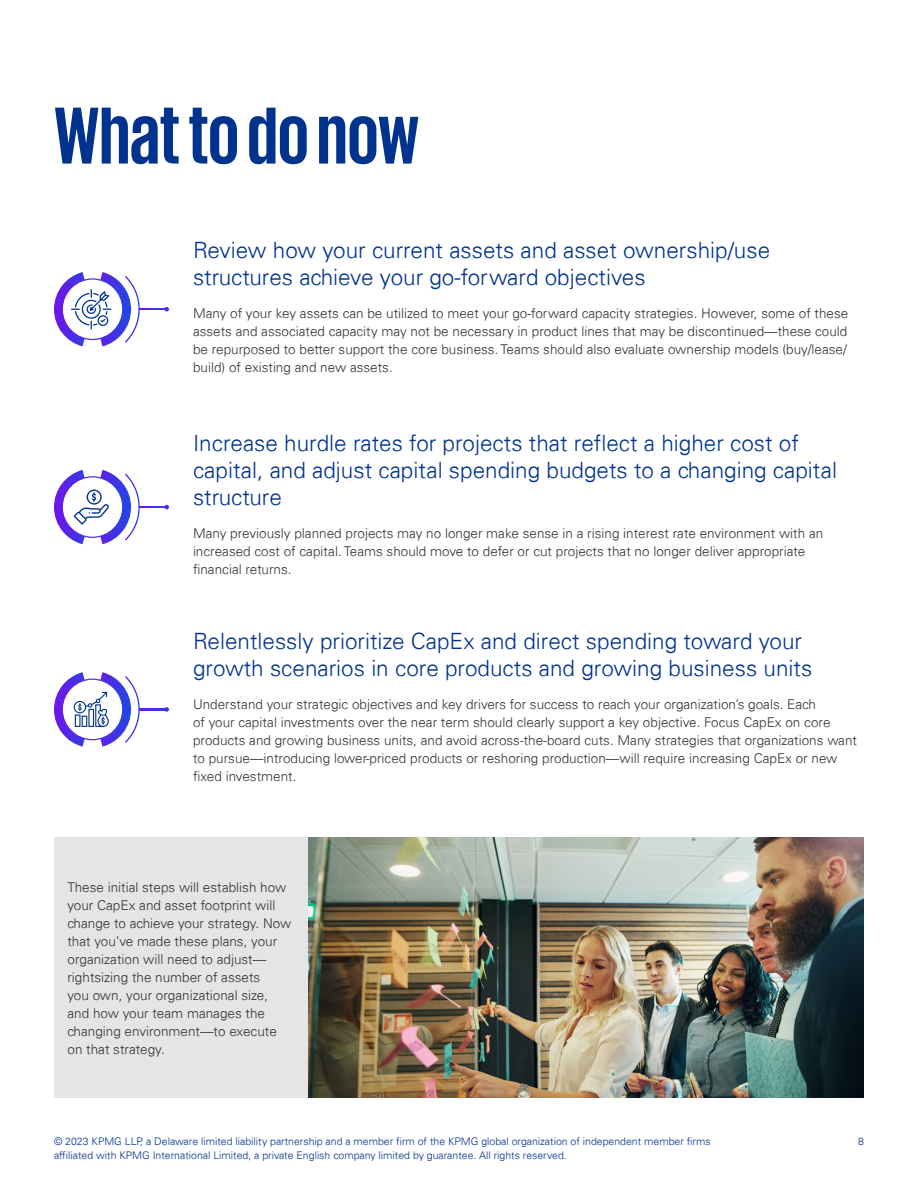
<style>
.page{position:relative;width:918px;height:1188px;background:#fff}
.page>*{position:absolute;margin:0;border:0;box-sizing:border-box;transform-origin:0 0}
.Header_Text_55pt_Blu{font:700 82.5px "KPMG";letter-spacing:-.005em;color:#00338d}
.Subhead_24pt_Blue{font:300 22.5px/27px "Univers 45";color:#00338d}
.Bodycopy_9pt{font:300 13.5px/18px "Univers 45";color:#333}
.t1{font:300 10.5px "Univers 45";color:#00338d}
</style>
<div class="page">
<div style="left:54px;top:837px;width:254px;height:261px;background:#e5e5e5"></div>
<svg style="left:140px;top:506px;width:24px;height:2px"></svg>
<svg style="left:164px;top:505px;width:5px;height:4px"></svg>
<img style="left:308px;top:837px;width:556px;height:261px">
<svg style="left:54px;top:272px;width:115px;height:74px"></svg>
<svg style="left:54px;top:470px;width:86px;height:74px"></svg>
<svg style="left:54px;top:672px;width:115px;height:75px"></svg>
<p class="Header_Text_55pt_Blu" style="left:54px;top:94px;width:367px">What to do now</p>
<p class="Subhead_24pt_Blue" style="left:193px;top:236px;width:579px">Review how your current assets and asset ownership/use structures achieve your go-forward objectives</p>
<p class="Bodycopy_9pt" style="left:193px;top:304px;width:657px;text-align:justify">Many of your key assets can be utilized to meet your go-forward capacity strategies. However, some of these assets and associated capacity may not be necessary in product lines that may be discontinued—these could be repurposed to better support the core business. Teams should also evaluate ownership models (buy/lease/ build) of existing and new assets.</p>
<p class="Subhead_24pt_Blue" style="left:193px;top:430px;width:646px">Increase hurdle rates for projects that reflect a higher cost of capital, and adjust capital spending budgets to a changing capital structure</p>
<p class="Bodycopy_9pt" style="left:193px;top:524px;width:632px">Many previously planned projects may no longer make sense in a rising interest rate environment with an increased cost of capital. Teams should move to defer or cut projects that no longer deliver appropriate financial returns.</p>
<p class="Subhead_24pt_Blue" style="left:193px;top:627px;width:621px">Relentlessly prioritize CapEx and direct spending toward your growth scenarios in core products and growing business units</p>
<p class="Bodycopy_9pt" style="left:193px;top:695px;width:666px">Understand your strategic objectives and key drivers for success to reach your organization’s goals. Each<br>of your capital investments over the near term should clearly support a key objective. Focus CapEx on core products and growing business units, and avoid across-the-board cuts. Many strategies that organizations want to pursue—introducing lower-priced products or reshoring production—will require increasing CapEx or new fixed investment.</p>
<p class="Bodycopy_9pt" style="left:68px;top:878px;width:225px">These initial steps will establish how your CapEx and asset footprint will change to achieve your strategy. Now that you’ve made these plans, your organization will need to adjust— rightsizing the number of assets<br>you own, your organizational size, and how your team manages the changing environment—to execute on that strategy.</p>
<p class="t1" style="left:54px;top:1135px;width:658px">© 2023 KPMG LLP, a Delaware limited liability partnership and a member firm of the KPMG global organization of independent member firms</p>
<p class="t1" style="left:858px;top:1135px;width:7px">8</p>
<p class="t1" style="left:54px;top:1149px;width:514px">affiliated with KPMG International Limited, a private English company limited by guarantee. All rights reserved.</p>
</div>
